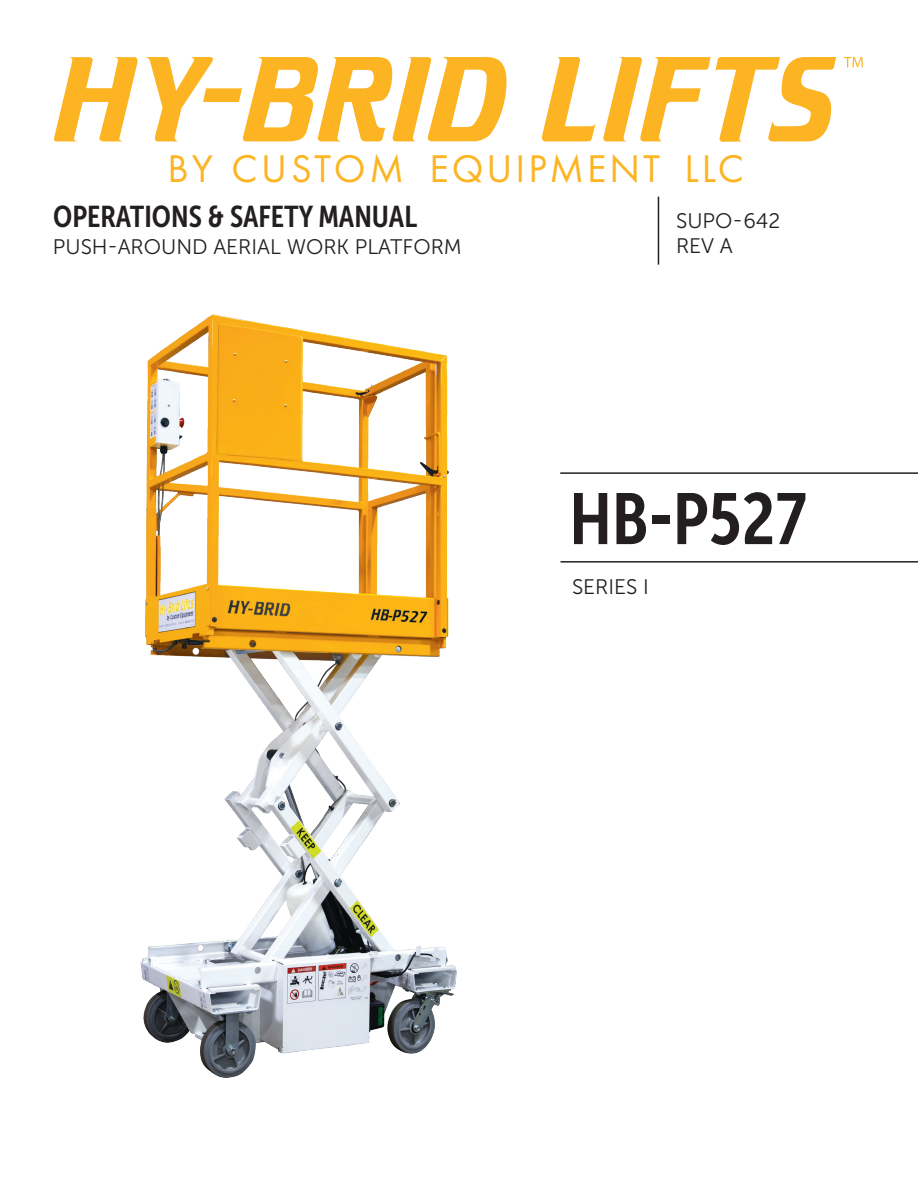
<style>
.page{position:relative;width:918px;height:1188px;background:#fff}
.page>*{position:absolute;margin:0;border:0;box-sizing:border-box;transform-origin:0 0}
.t1{font:72px "Museo Sans Cond 700";color:#231f20}
.t2{font:40.05px "Futura PT";letter-spacing:.075em;color:#fcb423}
.t3{font:30px "Museo Sans Cond 700";color:#231f20}
.t4{font:21px/25.5px "Museo Sans 300";color:#231f20}
</style>
<div class="page">
<hr style="left:560px;top:472px;width:358px;height:2px;background:#231f20">
<hr style="left:561px;top:561px;width:357px;height:2px;background:#231f20">
<img style="left:140px;top:314px;width:317px;height:764px">
<svg style="left:54px;top:57px;width:84px;height:84px"></svg>
<svg style="left:145px;top:57px;width:362px;height:84px"></svg>
<svg style="left:542px;top:57px;width:54px;height:84px"></svg>
<svg style="left:603px;top:57px;width:233px;height:85px"></svg>
<svg style="left:844px;top:57px;width:19px;height:10px"></svg>
<hr style="left:658px;top:197px;width:1px;height:68px;background:#231f20">
<h2 class="t2" style="left:167px;top:145px;width:578px">BY CUSTOM EQUIPMENT LLC</h2>
<h3 class="t3" style="left:53px;top:200px;width:365px">OPERATIONS &amp; SAFETY MANUAL</h3>
<p class="t4" style="left:53px;top:234px;width:410px">PUSH-AROUND AERIAL WORK PLATFORM</p>
<p class="t4" style="left:676px;top:208px;width:106px">SUPO-642<br>REV A</p>
<h1 class="t1" style="left:569px;top:479px;width:239px">HB-P527</h1>
<p class="t4" style="left:572px;top:574px;width:78px">SERIES I</p>
</div>
